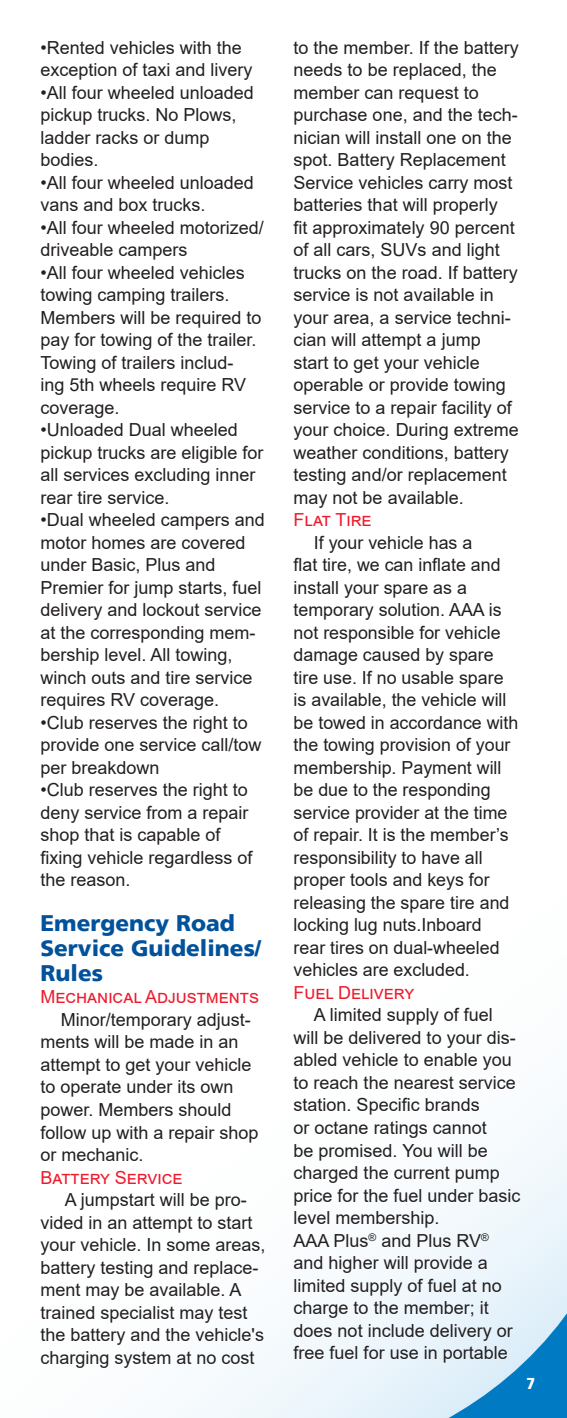
<style>
.page{position:relative;width:567px;height:1418px;background:#fff}
.page>*{position:absolute;margin:0;border:0;box-sizing:border-box;transform-origin:0 0}
.Body_Text{font:900 22.5px/24.8px "Frutiger LT";color:#01529b}
.Body_Text-2{font:18px/22.5px "Arial";color:#231f20}
.Body_Text-3{font:18px "Arial";color:#ee1b2c}
.t1{font:900 15.75px "Frutiger LT";color:#fff;scale:.9 1}
.s1{color:#ee1b2c}
</style>
<div class="page">
<svg style="left:370px;top:1240px;width:197px;height:178px;fill:#e7f3fb"></svg>
<p class="Body_Text-2" style="left:40px;top:36px;width:214px">•Rented vehicles with the exception of taxi and livery</p>
<p class="Body_Text-2" style="left:40px;top:81px;width:215px">•All four wheeled unloaded pickup trucks. No Plows, ladder racks or dump bodies.</p>
<p class="Body_Text-2" style="left:40px;top:171px;width:215px">•All four wheeled unloaded vans and box trucks.</p>
<p class="Body_Text-2" style="left:40px;top:216px;width:225px">•All four wheeled motorized/ driveable campers</p>
<p class="Body_Text-2" style="left:40px;top:261px;width:223px">•All four wheeled vehicles towing camping trailers.<br>Members will be required to pay for towing of the trailer.</p>
<p class="Body_Text-2" style="left:40px;top:351px;width:207px">Towing of trailers includ&shy;ing 5th wheels require RV coverage.</p>
<p class="Body_Text-2" style="left:40px;top:418px;width:225px">•Unloaded Dual wheeled pickup trucks are eligible for all services excluding inner rear tire service.</p>
<p class="Body_Text-2" style="left:40px;top:508px;width:226px">•Dual wheeled campers and motor homes are covered under Basic, Plus and<br>Premier for jump starts, fuel delivery and lockout service at the corresponding mem&shy;bership level. All towing, winch outs and tire service requires RV coverage.</p>
<p class="Body_Text-2" style="left:40px;top:711px;width:223px">•Club reserves the right to provide one service call/tow per breakdown</p>
<p class="Body_Text-2" style="left:40px;top:778px;width:214px">•Club reserves the right to deny service from a repair shop that is capable of fixing vehicle regardless of the reason.</p>
<p class="Body_Text" style="left:40px;top:911px;width:222px">Emergency Road<br>Service Guidelines/<br>Rules</p>
<p class="Body_Text-3" style="left:40px;top:984px;width:220px">Mechanical Adjustments</p>
<p class="Body_Text-2" style="left:40px;top:1008px;width:220px;text-indent:20px">Minor/temporary adjust&shy;ments will be made in an attempt to get your vehicle to operate under its own power. Members should follow up with a repair shop or mechanic.<br><span class="s1">Battery Service</span></p>
<p class="Body_Text-2" style="left:40px;top:1188px;width:227px;text-indent:24px">A jumpstart will be pro&shy;vided in an attempt to start your vehicle. In some areas, battery testing and replace&shy;ment may be available. A trained specialist may test the battery and the vehicle's charging system at no cost</p>
<p class="Body_Text-2" style="left:294px;top:36px;width:227px">to the member. If the battery needs to be replaced, the member can request to purchase one, and the tech&shy;nician will install one on the spot. Battery Replacement<br>Service vehicles carry most batteries that will properly<br>fit approximately 90 percent of all cars, SUVs and light trucks on the road. If battery service is not available in your area, a service techni&shy;cian will attempt a jump start to get your vehicle operable or provide towing service to a repair facility of your choice. During extreme weather conditions, battery testing and/or replacement may not be available.<br><span class="s1">Flat Tire</span></p>
<p class="Body_Text-2" style="left:294px;top:531px;width:226px;text-indent:20px">If your vehicle has a<br>flat tire, we can inflate and install your spare as a temporary solution. AAA is not responsible for vehicle damage caused by spare tire use. If no usable spare is available, the vehicle will be towed in accordance with the towing provision of your membership. Payment will be due to the responding service provider at the time of repair. It is the member’s responsibility to have all proper tools and keys for releasing the spare tire and locking lug nuts.Inboard<br>rear tires on dual-wheeled vehicles are excluded.<br><span class="s1">Fuel Delivery</span></p>
<p class="Body_Text-2" style="left:294px;top:1003px;width:228px;text-indent:20px">A limited supply of fuel will be delivered to your dis&shy;abled vehicle to enable you to reach the nearest service station. Specific brands<br>or octane ratings cannot<br>be promised. You will be charged the current pump price for the fuel under basic level membership.<br>AAA Plus<sup>®</sup> and Plus RV<sup>® </sup>and higher will provide a limited supply of fuel at no charge to the member; it does not include delivery or free fuel for use in portable</p>
<p class="t1" style="left:526px;top:1374px;width:11px">7</p>
</div>
